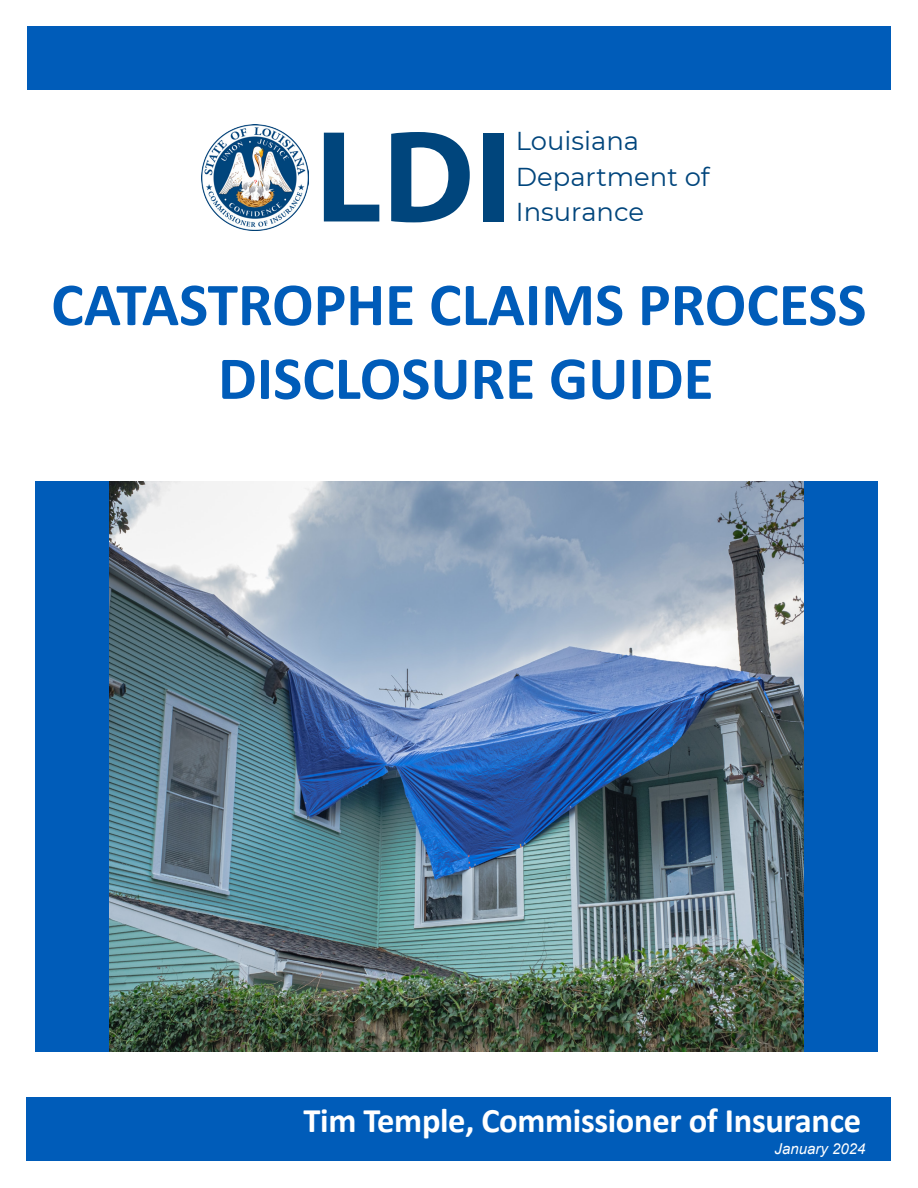
<style>
.page{position:relative;width:918px;height:1188px;background:#fff}
.page>*{position:absolute;margin:0;border:0;box-sizing:border-box;transform-origin:0 0}
.t1{font:700 131.85px "Myriad Pro";color:#00457c}
.t2{font:700 61.5px "Calibri";color:#005cb9}
.t3{font:700 34.5px "Calibri";letter-spacing:-.01em;color:#fff}
.t4{font:25.8px/35.2px "Montserrat";color:#00457c}
.t5{font:italic 15px "Arial";color:#fff}
</style>
<div class="page">
<div style="left:27px;top:1097px;width:864px;height:63px;background:#005cb9"></div>
<img style="left:109px;top:481px;width:695px;height:570px">
<div style="left:804px;top:481px;width:73px;height:570px;background:#005cb9"></div>
<img style="left:201px;top:125px;width:107px;height:105px">
<div style="left:35px;top:481px;width:74px;height:570px;background:#005cb9"></div>
<div style="left:27px;top:26px;width:864px;height:64px;background:#005cb9"></div>
<p class="t1" style="left:315px;top:91px;width:198px">LDI</p>
<p class="t4" style="left:516px;top:123px;width:195px">Louisiana<br>Department of<br>Insurance</p>
<p class="t2" style="left:51px;top:261px;width:817px">CATASTROPHE CLAIMS PROCESS</p>
<p class="t2" style="left:218px;top:335px;width:497px">DISCLOSURE GUIDE</p>
<p class="t3" style="left:304px;top:1096px;width:559px">Tim Temple, Commissioner of Insurance</p>
<p class="t5" style="left:775px;top:1139px;width:92px">January 2024</p>
</div>
